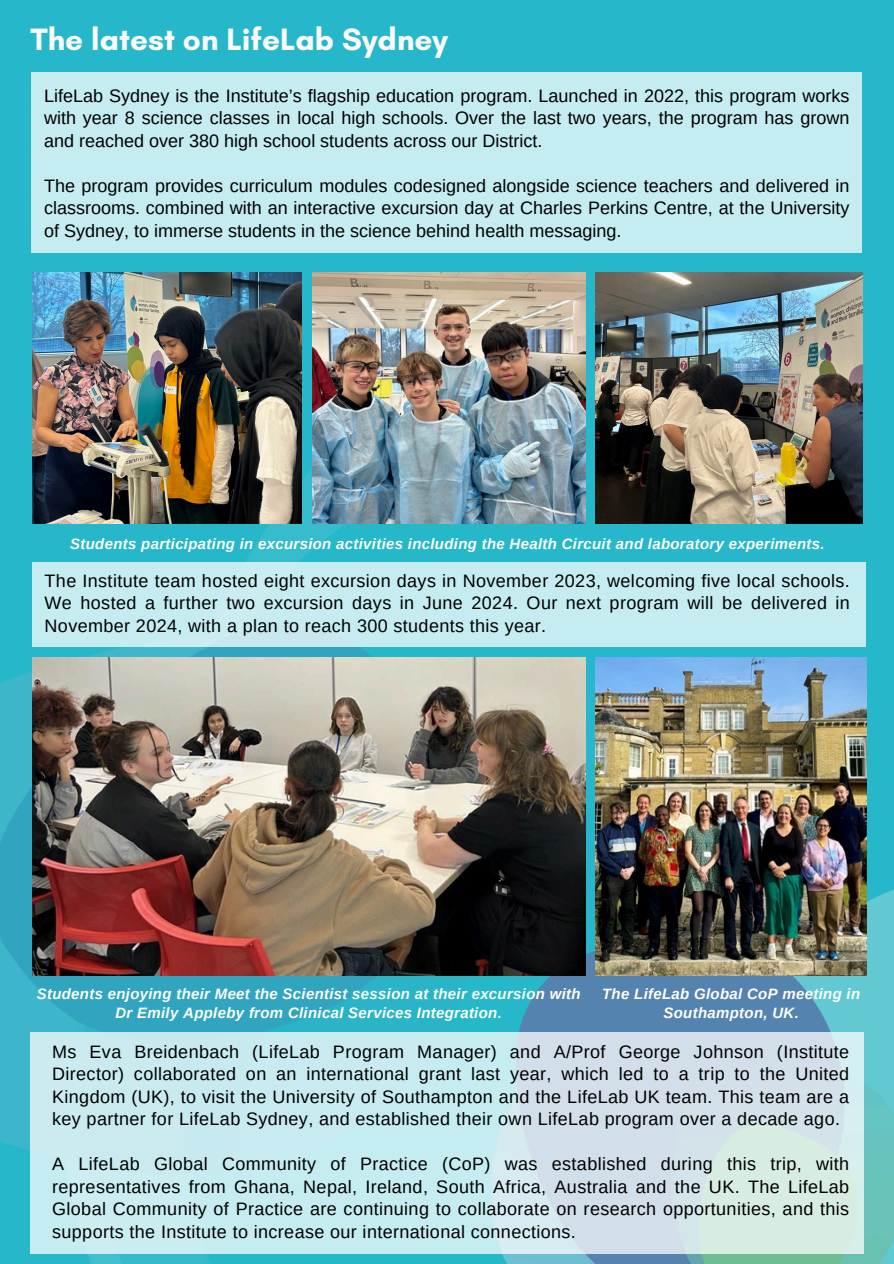
<style>
.page{position:relative;width:894px;height:1264px;background:#fff}
.page>*{position:absolute;margin:0;border:0;box-sizing:border-box;transform-origin:0 0}
.t1{font:700 31.5px "Glacial Indifference";color:#fbfaf8}
.t2{font:18px/22.5px "Arimo";letter-spacing:.02em;color:#000;text-align:justify}
.t3{font:italic 700 15px/19.2px "Arimo";letter-spacing:.02em;color:#fff;text-align:center}
</style>
<div class="page">
<div style="left:0;top:0;width:893px;height:1263px;background:#26b8ca"></div>
<img style="left:0;top:272px;width:504px;height:991px">
<div style="left:31px;top:73px;width:830px;height:180px;background:#c5ecf1"></div>
<img style="left:492px;top:878px;width:401px;height:385px">
<img style="left:33px;top:273px;width:268px;height:251px">
<img style="left:595px;top:273px;width:267px;height:251px">
<div style="left:33px;top:561px;width:833px;height:85px;background:#c5ecf1"></div>
<img style="left:595px;top:658px;width:270px;height:317px">
<div style="left:30px;top:1032px;width:833px;height:221px;background:linear-gradient(to right,#c3edf3,#d6e3e7)"></div>
<img style="left:313px;top:273px;width:272px;height:251px">
<img style="left:33px;top:658px;width:552px;height:317px">
<p class="t1" style="left:30px;top:20px;width:419px">The latest on LifeLab Sydney</p>
<p class="t2" style="left:44px;top:84px;width:806px">LifeLab Sydney is the Institute’s flagship education program. Launched in 2022, this program works with year 8 science classes in local high schools. Over the last two years, the program has grown and reached over 380 high school students across our District.</p>
<p class="t2" style="left:44px;top:174px;width:806px">The program provides curriculum modules codesigned alongside science teachers and delivered in classrooms. combined with an interactive excursion day at Charles Perkins Centre, at the University of Sydney, to immerse students in the science behind health messaging.</p>
<p class="t3" style="left:70px;top:534px;width:755px">Students participating in excursion activities including the Health Circuit and laboratory experiments.</p>
<h2 class="t2" style="left:45px;top:569px;width:806px">The Institute team hosted eight excursion days in November 2023, welcoming five local schools.<br>We hosted a further two excursion days in June 2024. Our next program will be delivered in November 2024, with a plan to reach 300 students this year.</h2>
<p class="t3" style="left:37px;top:984px;width:545px">Students enjoying their Meet the Scientist session at their excursion with<br>Dr Emily Appleby from Clinical Services Integration.</p>
<p class="t3" style="left:602px;top:984px;width:259px">The LifeLab Global CoP meeting in<br>Southampton, UK.</p>
<p class="t2" style="left:52px;top:1040px;width:798px">Ms Eva Breidenbach (LifeLab Program Manager) and A/Prof George Johnson (Institute Director) collaborated on an international grant last year, which led to a trip to the United Kingdom (UK), to visit the University of Southampton and the LifeLab UK team. This team are a key partner for LifeLab Sydney, and established their own LifeLab program over a decade ago.</p>
<p class="t2" style="left:52px;top:1152px;width:798px">A LifeLab Global Community of Practice (CoP) was established during this trip, with representatives from Ghana, Nepal, Ireland, South Africa, Australia and the UK. The LifeLab Global Community of Practice are continuing to collaborate on research opportunities, and this supports the Institute to increase our international connections.</p>
</div>
